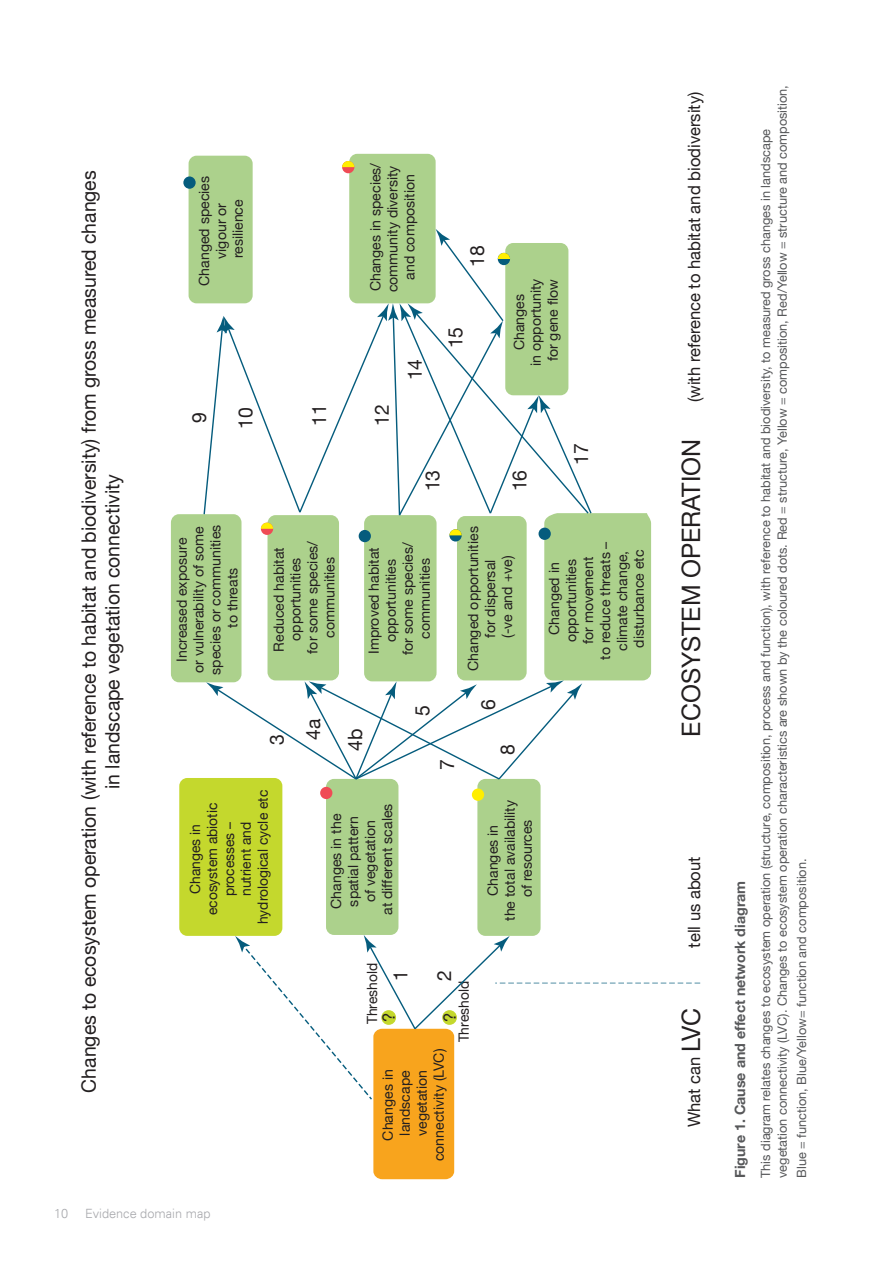
<style>
.page{position:relative;width:893px;height:1263px;background:#fff}
.page>*{position:absolute;margin:0;border:0;box-sizing:border-box;transform-origin:0 0}
.t1{font:25.35px "Helvetica Neue";color:#231f20}
.t2{font:19.8px/23.7px "Helvetica Neue";color:#231f20;text-align:center}
.t3{font:16.95px "Helvetica Neue";color:#231f20}
.Paragraph_Text{font:700 14.25px "Helvetica Neue";color:#57585a}
.t4{font:14.1px/17px "Helvetica Neue";color:#231f20;text-align:center}
.Paragraph_Text-2{font:12.75px/16.5px "Helvetica Neue";color:#57585a}
.t5{font:300 12.75px "Univers";color:#a8a9ad}
.s1{font-size:25.35px}
</style>
<div class="page">
<div style="left:373px;top:1029px;width:81px;height:150px;background:#f8a41d;border-radius:8px"></div>
<div style="left:179px;top:778px;width:103px;height:158px;background:#c4d82d;border-radius:8px"></div>
<div style="left:326px;top:779px;width:72px;height:156px;background:#acd18c;border-radius:8px"></div>
<div style="left:477px;top:779px;width:64px;height:157px;background:#acd18c;border-radius:8px"></div>
<div style="left:171px;top:514px;width:70px;height:168px;background:#acd18c;border-radius:8px"></div>
<div style="left:189px;top:156px;width:64px;height:147px;background:#acd18c;border-radius:8px"></div>
<div style="left:349px;top:154px;width:87px;height:149px;background:#acd18c;border-radius:8px"></div>
<div style="left:320px;top:787px;width:12px;height:12px;background:#ef4b55;border-radius:50%"></div>
<div style="left:472px;top:788px;width:12px;height:13px;background:#ffee01;border-radius:50%"></div>
<svg style="left:183px;top:176px;width:13px;height:13px"></svg>
<svg style="left:342px;top:161px;width:12px;height:12px"></svg>
<svg style="left:342px;top:161px;width:12px;height:6px"></svg>
<svg style="left:203px;top:229px;width:448px;height:552px"></svg>
<svg style="left:235px;top:935px;width:465px;height:166px"></svg>
<p class="t2" style="left:77px;top:1092px;width:923px;rotate:-90deg">Changes to ecosystem operation (with reference to habitat and biodiversity) from gross measured changes in landscape vegetation connectivity</p>
<p class="t4" style="left:195px;top:286px;width:111px;rotate:-90deg">Changed species vigour or resilience</p>
<p class="t4" style="left:367px;top:292px;width:131px;rotate:-90deg">Changes in species/ community diversity and composition</p>
<p class="t2" style="left:403px;top:380px;width:23px;rotate:-90deg">14</p>
<p class="t2" style="left:187px;top:423px;width:12px;rotate:-90deg">9</p>
<p class="t2" style="left:233px;top:429px;width:23px;rotate:-90deg">10</p>
<p class="t2" style="left:307px;top:426px;width:23px;rotate:-90deg">11</p>
<p class="t2" style="left:370px;top:426px;width:23px;rotate:-90deg">12</p>
<p class="t2" style="left:465px;top:267px;width:23px;rotate:-90deg">18</p>
<p class="t2" style="left:443px;top:348px;width:23px;rotate:-90deg">15</p>
<p class="t2" style="left:420px;top:491px;width:23px;rotate:-90deg">13</p>
<p class="t4" style="left:510px;top:366px;width:89px;rotate:-90deg">Changes<br>in opportunity for gene flow</p>
<p class="t2" style="left:507px;top:491px;width:23px;rotate:-90deg">16</p>
<p class="t2" style="left:569px;top:465px;width:23px;rotate:-90deg">17</p>
<p class="t4" style="left:173px;top:675px;width:151px;rotate:-90deg">Increased exposure<br>or vulnerability of some species or communities to threats</p>
<p class="t4" style="left:270px;top:654px;width:115px;rotate:-90deg">Reduced habitat opportunities<br>for some species/ communities</p>
<p class="t4" style="left:365px;top:655px;width:115px;rotate:-90deg">Improved habitat opportunities<br>for some species/ communities</p>
<p class="t2" style="left:258px;top:745px;width:27px;line-height:36.5px;text-align:left;rotate:-90deg">3<br>4a</p>
<p class="t2" style="left:343px;top:751px;width:24px;rotate:-90deg">4b</p>
<p class="t2" style="left:410px;top:716px;width:12px;rotate:-90deg">5</p>
<p class="t4" style="left:465px;top:671px;width:146px;rotate:-90deg">Changed opportunities for dispersal<br>(-ve and +ve)</p>
<p class="t2" style="left:476px;top:710px;width:12px;rotate:-90deg">6</p>
<p class="t2" style="left:495px;top:755px;width:12px;rotate:-90deg">8</p>
<p class="t4" style="left:546px;top:660px;width:120px;rotate:-90deg">Changed in opportunities<br>for movement<br>to reduce threats – climate change, disturbance etc</p>
<p class="t4" style="left:186px;top:924px;width:136px;rotate:-90deg">Changes in ecosystem abiotic processes –<br>nutrient and hydrological cycle etc</p>
<p class="t2" style="left:435px;top:770px;width:12px;rotate:-90deg">7</p>
<p class="t4" style="left:328px;top:915px;width:113px;rotate:-90deg">Changes in the spatial pattern<br>of vegetation<br>at different scales</p>
<p class="t4" style="left:484px;top:921px;width:122px;rotate:-90deg">Changes in<br>the total availability of resources</p>
<p class="t4" style="left:364px;top:1024px;width:63px;rotate:-90deg">Threshold</p>
<p class="t2" style="left:388px;top:981px;width:12px;rotate:-90deg">1</p>
<p class="t2" style="left:432px;top:981px;width:12px;rotate:-90deg">2</p>
<p class="t4" style="left:455px;top:1042px;width:63px;rotate:-90deg">Threshold</p>
<p class="t3" style="left:379px;top:1022px;width:11px;rotate:-90deg">?</p>
<p class="t3" style="left:440px;top:1022px;width:11px;rotate:-90deg">?</p>
<p class="t4" style="left:379px;top:1161px;width:114px;rotate:-90deg">Changes in landscape vegetation connectivity (LVC)</p>
<p class="t5" style="left:54px;top:1206px;width:16px">10</p>
<p class="t5" style="left:85px;top:1206px;width:127px">Evidence domain map</p>
<p class="t3" style="left:684px;top:402px;width:312px;rotate:-90deg">(with reference to habitat and biodiversity)</p>
<p class="t1" style="left:676px;top:736px;width:299px;rotate:-90deg">ECOSYSTEM OPERATION</p>
<p class="t3" style="left:684px;top:947px;width:93px;rotate:-90deg">tell us about</p>
<p class="t3" style="left:684px;top:1127px;width:121px;rotate:-90deg">What can <span class="s1">LVC</span></p>
<p class="Paragraph_Text" style="left:731px;top:1178px;width:299px;rotate:-90deg">Figure 1. Cause and effect network diagram</p>
<p class="Paragraph_Text-2" style="left:757px;top:1178px;width:1094px;rotate:-90deg">This diagram relates changes to ecosystem operation (structure, composition, process and function), with reference to habitat and biodiversity, to measured gross changes in landscape vegetation connectivity (LVC). Changes to ecosystem operation characteristics are shown by the coloured dots. Red = structure, Yellow = composition, Red/Yellow = structure and composition,</p>
<p class="Paragraph_Text-2" style="left:793px;top:1178px;width:321px;rotate:-90deg">Blue = function, Blue/Yellow= function and composition.</p>
</div>
